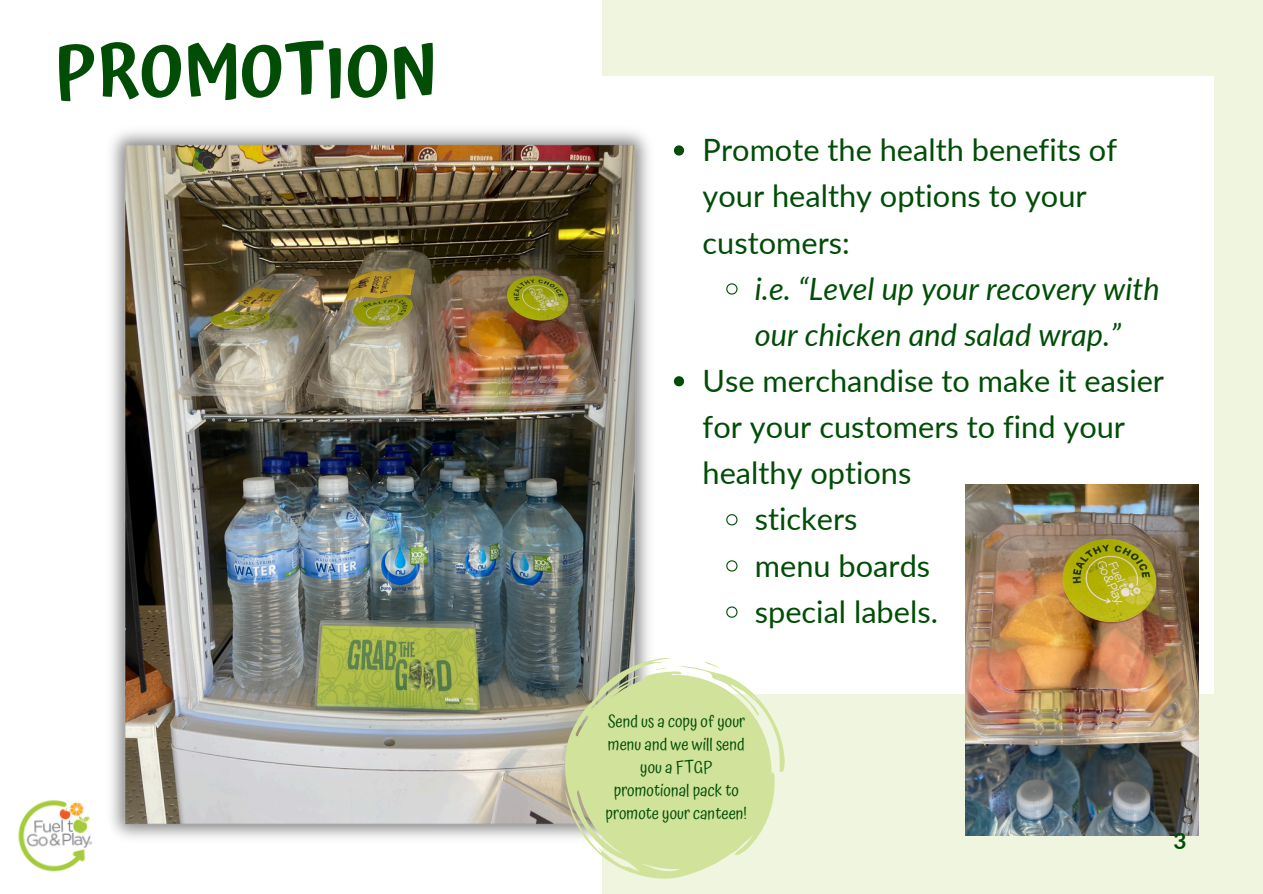
<style>
.page{position:relative;width:1263px;height:894px;background:#fff}
.page>*{position:absolute;margin:0;border:0;box-sizing:border-box;transform-origin:0 0}
.t1{font:600 70.35px "Atma";color:#014d06}
.t2{font:30.75px/46.2px "Lato";color:#014d06}
.t3{font:italic 30.75px/46.2px "Lato";color:#014d06}
.t4{font:700 22.5px "Lato";color:#014d06}
.t5{font:16.65px/23.1px "Atma";color:#014d06;text-align:center}
</style>
<div class="page">
<div style="left:602px;top:0;width:661px;height:893px;background:#eff5de"></div>
<div style="left:453px;top:77px;width:760px;height:616px;background:#fff"></div>
<svg style="left:674px;top:145px;width:10px;height:10px"></svg>
<svg style="left:726px;top:283px;width:12px;height:12px"></svg>
<svg style="left:674px;top:376px;width:10px;height:10px"></svg>
<svg style="left:726px;top:514px;width:12px;height:12px"></svg>
<svg style="left:726px;top:560px;width:12px;height:12px"></svg>
<svg style="left:726px;top:606px;width:12px;height:12px"></svg>
<img style="left:965px;top:484px;width:233px;height:351px">
<img style="left:111px;top:131px;width:538px;height:707px">
<svg style="left:565px;top:657px;width:210px;height:221px;fill:#d1e29b"></svg>
<svg style="left:656px;top:667px;width:11px;height:2px"></svg>
<svg style="left:678px;top:661px;width:107px;height:111px"></svg>
<svg style="left:111px;top:754px;width:34px;height:84px"></svg>
<img style="left:18px;top:800px;width:75px;height:72px">
<p class="t1" style="left:55px;top:31px;width:384px">PROMOTION</p>
<p class="t2" style="left:703px;top:126px;width:416px">Promote the health benefits of your healthy options to your customers:</p>
<p class="t3" style="left:755px;top:264px;width:406px">i.e. “Level up your recovery with our chicken and salad wrap.”</p>
<h1 class="t2" style="left:703px;top:357px;width:463px">Use merchandise to make it easier for your customers to find your healthy options</h1>
<p class="t2" style="left:755px;top:495px;width:104px">stickers</p>
<p class="t2" style="left:755px;top:541px;width:177px">menu boards</p>
<p class="t2" style="left:755px;top:587px;width:185px">special labels.</p>
<p class="t5" style="left:606px;top:709px;width:143px">Send us a copy of your menu and we will send you a FTGP promotional pack to promote your canteen!</p>
<p class="t4" style="left:1174px;top:826px;width:15px">3</p>
</div>
